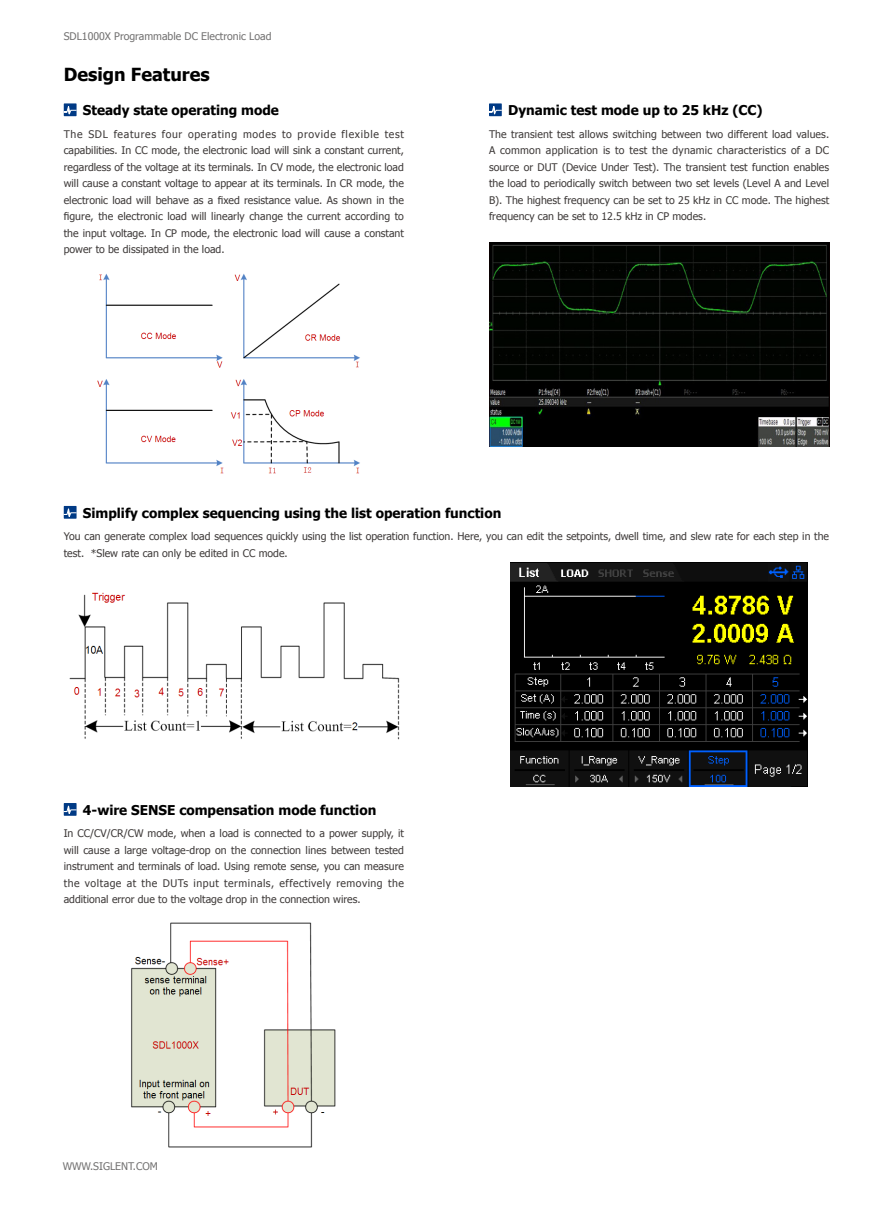
<style>
.page{position:relative;width:893px;height:1212px;background:#fff}
.page>*{position:absolute;margin:0;border:0;box-sizing:border-box;transform-origin:0 0}
.t1{font:700 18px "Tahoma";color:#000}
.t2{font:700 13.5px "Tahoma";color:#000}
.t3{font:10.5px/16.5px "Tahoma";color:#3e3a39;text-align:justify}
.t4{font:10.5px "Tahoma";color:#727171}
</style>
<div class="page">
<div style="left:64px;top:103px;width:13px;height:13px;background:#003a85"></div>
<svg style="left:64px;top:106px;width:13px;height:10px"></svg>
<div style="left:64px;top:803px;width:13px;height:13px;background:#003a85"></div>
<svg style="left:64px;top:805px;width:13px;height:11px"></svg>
<div style="left:64px;top:506px;width:13px;height:13px;background:#003a85"></div>
<svg style="left:64px;top:508px;width:13px;height:11px"></svg>
<div style="left:489px;top:103px;width:13px;height:13px;background:#003a85"></div>
<svg style="left:489px;top:106px;width:13px;height:10px"></svg>
<img style="left:97px;top:273px;width:263px;height:201px">
<img style="left:489px;top:242px;width:340px;height:205px">
<img style="left:131px;top:922px;width:205px;height:226px">
<img style="left:510px;top:563px;width:298px;height:223px">
<img style="left:69px;top:592px;width:331px;height:148px">
<p class="t4" style="left:64px;top:29px;width:209px">SDL1000X Programmable DC Electronic Load</p>
<h1 class="t1" style="left:64px;top:62px;width:147px">Design Features</h1>
<p class="t2" style="left:83px;top:101px;width:198px">Steady state operating mode</p>
<p class="t3" style="left:64px;top:125px;width:342px">The SDL features four operating modes to provide flexible test capabilities. In CC mode, the electronic load will sink a constant current, regardless of the voltage at its terminals. In CV mode, the electronic load will cause a constant voltage to appear at its terminals. In CR mode, the electronic load will behave as a fixed resistance value. As shown in the figure, the electronic load will linearly change the current according to the input voltage. In CP mode, the electronic load will cause a constant power to be dissipated in the load.</p>
<p class="t2" style="left:508px;top:101px;width:256px">Dynamic test mode up to 25 kHz (CC)</p>
<p class="t3" style="left:489px;top:125px;width:342px">The transient test allows switching between two different load values.<br>A common application is to test the dynamic characteristics of a DC source or DUT (Device Under Test). The transient test function enables the load to periodically switch between two set levels (Level A and Level B). The highest frequency can be set to 25 kHz in CC mode. The highest frequency can be set to 12.5 kHz in CP modes.</p>
<p class="t2" style="left:83px;top:503px;width:420px">Simplify complex sequencing using the list operation function</p>
<p class="t3" style="left:64px;top:527px;width:767px">You can generate complex load sequences quickly using the list operation function. Here, you can edit the setpoints, dwell time, and slew rate for each step in the test. *Slew rate can only be edited in CC mode.</p>
<p class="t2" style="left:83px;top:800px;width:295px">4-wire SENSE compensation mode function</p>
<p class="t3" style="left:64px;top:824px;width:342px">In CC/CV/CR/CW mode, when a load is connected to a power supply, it will cause a large voltage-drop on the connection lines between tested instrument and terminals of load. Using remote sense, you can measure the voltage at the DUTs input terminals, effectively removing the additional error due to the voltage drop in the connection wires.</p>
<p class="t4" style="left:63px;top:1159px;width:97px">WWW.SIGLENT.COM</p>
</div>
